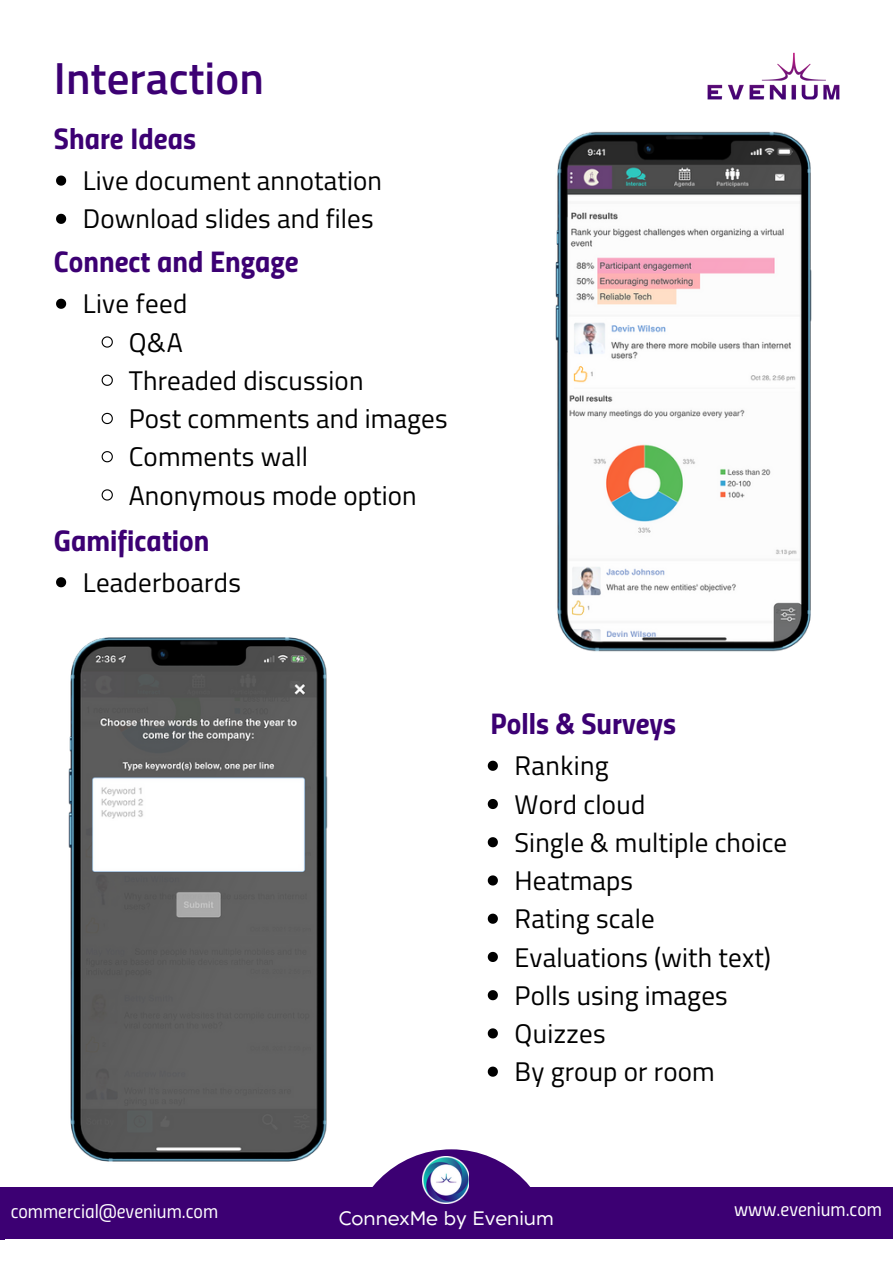
<style>
.page{position:relative;width:893px;height:1264px;background:#fff}
.page>*{position:absolute;margin:0;border:0;box-sizing:border-box;transform-origin:0 0}
.t1{font:600 45px "Titillium";color:#3c0073}
.t2{font:30px "Titillium Bold Upright";color:#3c0073}
.t3{font:27px "Titillium Web";letter-spacing:.005em;color:#000}
.t4{font:19.5px "Titillium Regular Upright";color:#fff}
.t5{font:19.5px "XXII Geom";color:#fff}
</style>
<div class="page">
<img style="left:555px;top:131px;width:257px;height:521px">
<img style="left:68px;top:637px;width:260px;height:525px">
<div style="left:0;top:1186px;width:892px;height:53px;background:#3c0073"></div>
<svg style="left:350px;top:1149px;width:203px;height:55px;fill:#3c0073"></svg>
<img style="left:422px;top:1156px;width:46px;height:47px">
<img style="left:707px;top:52px;width:133px;height:48px">
<svg style="left:56px;top:577px;width:10px;height:10px"></svg>
<svg style="left:56px;top:175px;width:10px;height:11px"></svg>
<svg style="left:56px;top:214px;width:10px;height:10px"></svg>
<svg style="left:56px;top:299px;width:10px;height:10px"></svg>
<svg style="left:101px;top:336px;width:12px;height:12px"></svg>
<svg style="left:101px;top:374px;width:12px;height:12px"></svg>
<svg style="left:101px;top:412px;width:12px;height:13px"></svg>
<svg style="left:101px;top:451px;width:12px;height:12px"></svg>
<svg style="left:101px;top:489px;width:12px;height:12px"></svg>
<svg style="left:487px;top:760px;width:11px;height:10px"></svg>
<svg style="left:487px;top:799px;width:11px;height:10px"></svg>
<svg style="left:487px;top:837px;width:11px;height:10px"></svg>
<svg style="left:487px;top:875px;width:11px;height:10px"></svg>
<svg style="left:487px;top:913px;width:11px;height:10px"></svg>
<svg style="left:487px;top:951px;width:11px;height:11px"></svg>
<svg style="left:487px;top:990px;width:11px;height:10px"></svg>
<svg style="left:487px;top:1028px;width:11px;height:10px"></svg>
<svg style="left:487px;top:1066px;width:11px;height:10px"></svg>
<p class="t1" style="left:54px;top:60px;width:211px">Interaction</p>
<p class="t2" style="left:54px;top:126px;width:143px">Share Ideas</p>
<p class="t3" style="left:83px;top:159px;width:300px">Live document annotation</p>
<p class="t3" style="left:83px;top:198px;width:292px">Download slides and files</p>
<p class="t2" style="left:54px;top:249px;width:246px">Connect and Engage</p>
<p class="t3" style="left:83px;top:283px;width:106px">Live feed</p>
<p class="t3" style="left:129px;top:321px;width:56px">Q&amp;A</p>
<p class="t3" style="left:129px;top:359px;width:236px">Threaded discussion</p>
<p class="t3" style="left:129px;top:397px;width:320px">Post comments and images</p>
<p class="t3" style="left:129px;top:435px;width:181px">Comments wall</p>
<p class="t3" style="left:129px;top:474px;width:289px">Anonymous mode option</p>
<p class="t2" style="left:54px;top:528px;width:157px">Gamification</p>
<p class="t3" style="left:83px;top:561px;width:160px">Leaderboards</p>
<p class="t2" style="left:490px;top:711px;width:187px">Polls &amp; Surveys</p>
<p class="t3" style="left:514px;top:744px;width:96px">Ranking</p>
<p class="t3" style="left:514px;top:783px;width:132px">Word cloud</p>
<p class="t3" style="left:514px;top:821px;width:274px">Single &amp; multiple choice</p>
<p class="t3" style="left:514px;top:859px;width:120px">Heatmaps</p>
<p class="t3" style="left:514px;top:897px;width:142px">Rating scale</p>
<p class="t3" style="left:514px;top:935px;width:258px">Evaluations (with text)</p>
<p class="t3" style="left:514px;top:974px;width:215px">Polls using images</p>
<p class="t3" style="left:514px;top:1012px;width:93px">Quizzes</p>
<p class="t3" style="left:514px;top:1050px;width:202px">By group or room</p>
<p class="t4" style="left:11px;top:1203px;width:209px">commercial@evenium.com</p>
<p class="t4" style="left:734px;top:1201px;width:149px">www.evenium.com</p>
<p class="t5" style="left:339px;top:1209px;width:216px">ConnexMe by Evenium</p>
</div>
